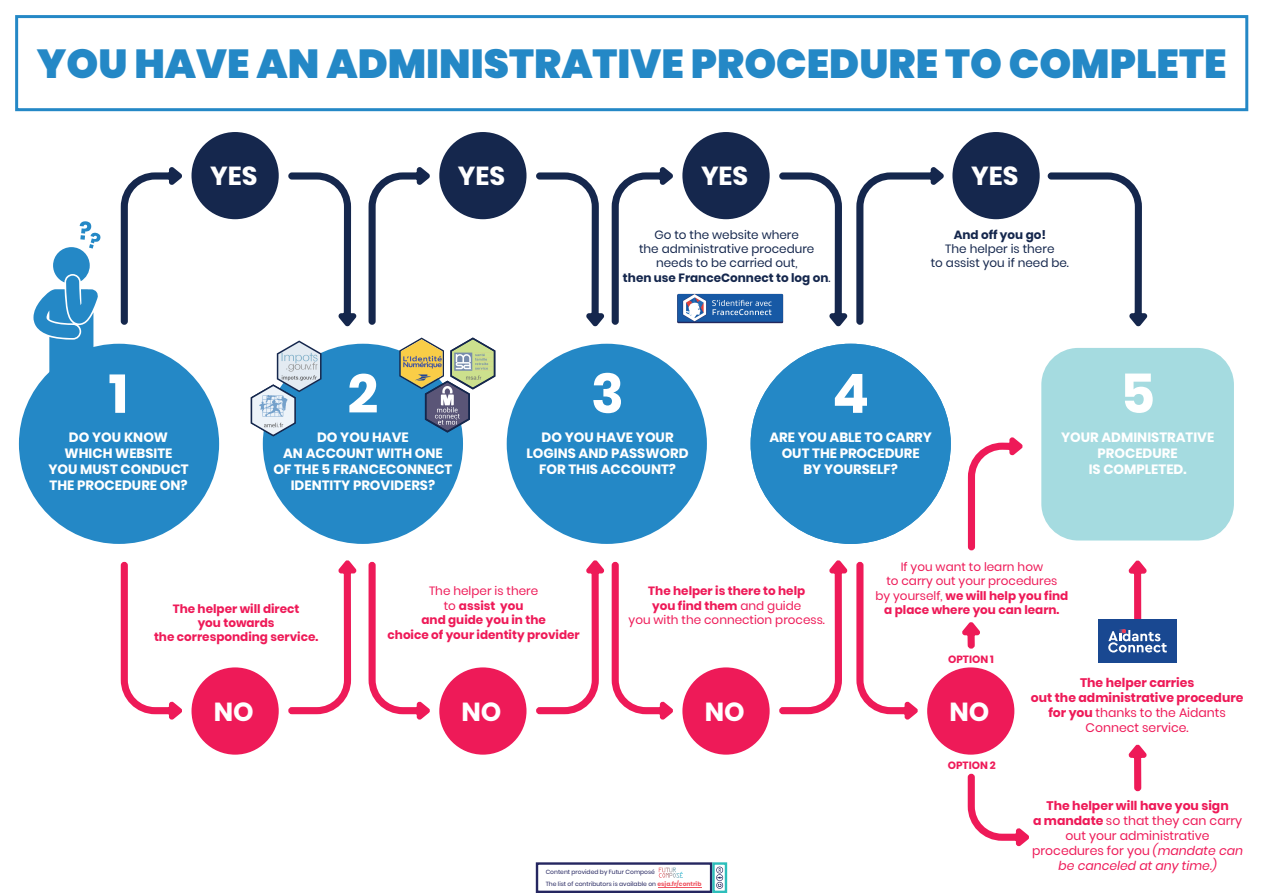
<style>
.page{position:relative;width:1263px;height:893px;background:#fff}
.page>*{position:absolute;margin:0;border:0;box-sizing:border-box;transform-origin:0 0}
.t1{font:700 54.3px "Poppins";color:#fff}
.t2{font:900 40.5px "Poppins";color:#2488c6}
.t3{font:700 26.1px "Poppins";color:#fff}
.t4{font:700 13.5px/16.2px "Poppins";color:#fff;text-align:center}
.t5{font:12.45px/14.9px "Poppins";color:#ee1a58;text-align:center}
.t6{font:700 12.45px/14.9px "Poppins";color:#ee1a58;text-align:center}
.t7{font:12px/14.4px "Poppins";color:#ee1a58;text-align:center}
.t8{font:12px/14.4px "Poppins";color:#15274d;text-align:center}
.t9{font:700 12px/14.4px "Poppins";color:#ee1a58;text-align:center}
.t10{font:700 12px "Poppins";color:#15274d}
.t11{font:700 10.5px "Poppins";color:#ee1a58}
.t12{font:6px/12px "Poppins";color:#252660}
.s1{font-weight:700}
.s2{font-weight:400}
.s3{font-weight:700;color:#ef5562}
.s4{font-style:italic}
</style>
<div class="page">
<div style="left:1041px;top:348px;width:193px;height:192px;background:#a5dbe0;border-radius:37px"></div>
<div style="left:15px;top:15px;width:1233px;height:96px;border:3px solid #2488c6"></div>
<div style="left:19px;top:344px;width:200px;height:200px;background:#2488c6;border-radius:50%"></div>
<div style="left:263px;top:344px;width:200px;height:200px;background:#2488c6;border-radius:50%"></div>
<div style="left:507px;top:344px;width:200px;height:200px;background:#2488c6;border-radius:50%"></div>
<div style="left:751px;top:344px;width:200px;height:200px;background:#2488c6;border-radius:50%"></div>
<div style="left:191px;top:132px;width:88px;height:87px;background:#15274d;border-radius:50%"></div>
<div style="left:191px;top:667px;width:88px;height:88px;background:#ee1a58;border-radius:50%"></div>
<div style="left:439px;top:132px;width:87px;height:87px;background:#15274d;border-radius:50%"></div>
<div style="left:439px;top:667px;width:87px;height:88px;background:#ee1a58;border-radius:50%"></div>
<div style="left:682px;top:132px;width:88px;height:87px;background:#15274d;border-radius:50%"></div>
<div style="left:682px;top:667px;width:88px;height:88px;background:#ee1a58;border-radius:50%"></div>
<div style="left:927px;top:667px;width:87px;height:88px;background:#ee1a58;border-radius:50%"></div>
<svg style="left:120px;top:561px;width:62px;height:159px"></svg>
<svg style="left:288px;top:560px;width:69px;height:155px"></svg>
<svg style="left:368px;top:561px;width:62px;height:159px"></svg>
<svg style="left:535px;top:15px;width:71px;height:97px"></svg>
<svg style="left:611px;top:561px;width:62px;height:159px"></svg>
<svg style="left:779px;top:560px;width:69px;height:155px"></svg>
<svg style="left:967px;top:437px;width:56px;height:114px"></svg>
<svg style="left:856px;top:561px;width:62px;height:159px"></svg>
<svg style="left:967px;top:773px;width:62px;height:74px"></svg>
<svg style="left:962px;top:622px;width:18px;height:27px"></svg>
<svg style="left:250px;top:341px;width:71px;height:96px"></svg>
<svg style="left:399px;top:337px;width:97px;height:97px"></svg>
<svg style="left:120px;top:167px;width:62px;height:158px"></svg>
<svg style="left:288px;top:172px;width:69px;height:155px"></svg>
<svg style="left:368px;top:167px;width:62px;height:158px"></svg>
<svg style="left:535px;top:172px;width:72px;height:721px"></svg>
<svg style="left:611px;top:167px;width:62px;height:158px"></svg>
<svg style="left:778px;top:167px;width:166px;height:160px"></svg>
<div style="left:952px;top:132px;width:88px;height:87px;background:#15274d;border-radius:50%"></div>
<svg style="left:33px;top:221px;width:68px;height:172px"></svg>
<div style="left:1098px;top:619px;width:79px;height:43px;background:#194891"></div>
<svg style="left:1049px;top:15px;width:118px;height:777px"></svg>
<img style="left:401px;top:339px;width:41px;height:48px">
<img style="left:677px;top:294px;width:106px;height:29px">
<div style="left:536px;top:862px;width:176px;height:31px;background:#fff;border:2px solid #252660"></div>
<div style="left:712px;top:862px;width:15px;height:31px;background:#fff;border:2px solid #2dbebb"></div>
<svg style="left:716px;top:867px;width:7px;height:22px"></svg>
<hr style="left:658px;top:887px;width:43px;height:1px;background:#ef5562">
<svg style="left:659px;top:867px;width:24px;height:11px"></svg>
<h2 class="t2" style="left:37px;top:36px;width:1191px">YOU HAVE AN ADMINISTRATIVE PROCEDURE TO COMPLETE</h2>
<h3 class="t3" style="left:210px;top:157px;width:49px">YES</h3>
<h3 class="t3" style="left:458px;top:157px;width:49px">YES</h3>
<h3 class="t3" style="left:701px;top:157px;width:49px">YES</h3>
<p class="t8" style="left:623px;top:227px;width:209px">Go to the website where<br>the administrative procedure needs to be carried out,<br><span class="s1">then use FranceConnect to log on</span>.</p>
<h3 class="t3" style="left:971px;top:157px;width:49px">YES</h3>
<p class="t10" style="left:954px;top:226px;width:94px">And off you go!</p>
<p class="t8" style="left:931px;top:241px;width:140px">The helper is there<br>to assist you if need be.</p>
<h1 class="t1" style="left:109px;top:356px;width:21px">1</h1>
<p class="t4" style="left:48px;top:429px;width:142px">DO YOU KNOW<br>WHICH WEBSITE<br>YOU MUST CONDUCT<br>THE PROCEDURE ON?</p>
<h1 class="t1" style="left:348px;top:356px;width:32px">2</h1>
<p class="t4" style="left:273px;top:429px;width:181px">DO YOU HAVE<br>AN ACCOUNT WITH ONE<br>OF THE 5 FRANCECONNECT<br>IDENTITY PROVIDERS?</p>
<h1 class="t1" style="left:591px;top:356px;width:34px">3</h1>
<p class="t4" style="left:526px;top:429px;width:164px">DO YOU HAVE YOUR<br>LOGINS AND PASSWORD<br>FOR THIS ACCOUNT?</p>
<h1 class="t1" style="left:832px;top:356px;width:38px">4</h1>
<p class="t4" style="left:769px;top:429px;width:164px">ARE YOU ABLE TO CARRY<br>OUT THE PROCEDURE<br>BY YOURSELF?</p>
<h1 class="t1" style="left:1120px;top:356px;width:36px">5</h1>
<p class="t4" style="left:1061px;top:429px;width:155px">YOUR ADMINISTRATIVE<br>PROCEDURE<br>IS COMPLETED.</p>
<p class="t9" style="left:154px;top:601px;width:166px">The helper will direct<br>you towards<br>the corresponding service.</p>
<h3 class="t3" style="left:214px;top:694px;width:41px">NO</h3>
<p class="t9" style="left:388px;top:584px;width:194px"><span class="s2">The helper is there<br>to</span> assist you<br>and guide you in the<br>choice of your identity provider</p>
<p class="t7" style="left:629px;top:584px;width:198px"><span class="s1">The helper is there to help<br>you find them</span> and guide<br>you with the connection process.</p>
<p class="t7" style="left:875px;top:559px;width:194px">If you want to learn how<br>to carry out your procedures<br>by yourself, <span class="s1">we will help you find a place where you can learn.</span></p>
<p class="t11" style="left:948px;top:652px;width:47px">OPTION 1</p>
<h3 class="t3" style="left:461px;top:694px;width:41px">NO</h3>
<h3 class="t3" style="left:705px;top:694px;width:41px">NO</h3>
<h3 class="t3" style="left:949px;top:694px;width:41px">NO</h3>
<p class="t12" style="left:546px;top:866px;width:157px">Content provided by Futur Composé<br>The list of contributors is available on <span class="s3">esja.fr/contrib</span></p>
<p class="t11" style="left:948px;top:758px;width:50px">OPTION 2</p>
<p class="t6" style="left:1031px;top:675px;width:214px">The helper carries<br>out the administrative procedure for you <span class="s2">thanks to the Aidants<br>Connect service.</span></p>
<p class="t5" style="left:1032px;top:799px;width:212px"><span class="s1">The helper will have you sign<br>a mandate</span> so that they can carry out your administrative procedures for you <span class="s4">(mandate can be canceled at any time.)</span></p>
</div>
